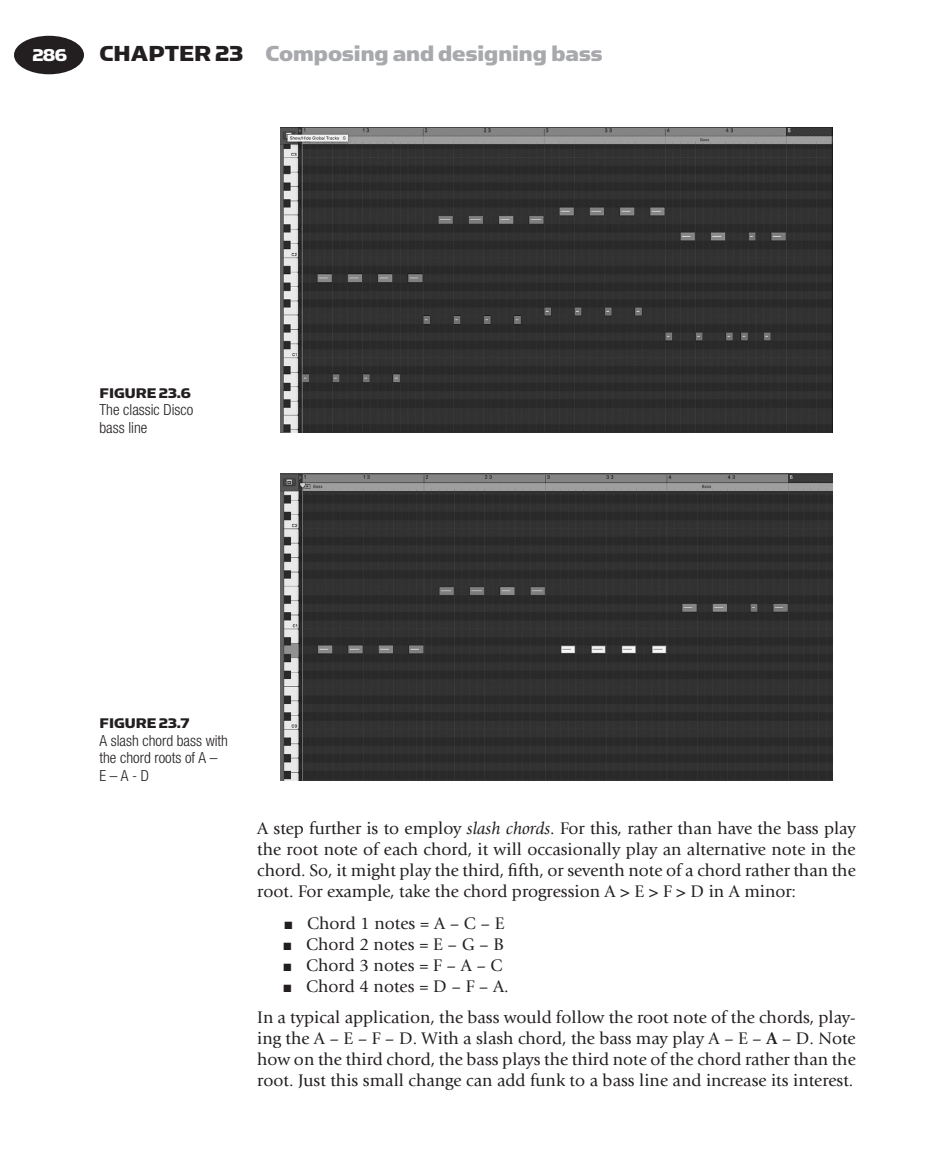
<style>
.page{position:relative;width:945px;height:1166px;background:#fff}
.page>*{position:absolute;margin:0;border:0;box-sizing:border-box;transform-origin:0 0}
.t1{font:24.5px "Simian Text Chimpanzee";color:#a8a9ad}
.t2{font:24.5px "Simian Display Chimpanzee";color:#231f20}
.t3{font:19.25px "Simian Text Chimpanzee";color:#fff}
.t4{font:17.5px/21px "Giovanni";color:#231f20;text-align:justify}
.t5{font:15.75px "Simian Text Chimpanzee";color:#231f20}
.t6{font:300 condensed 15.4px/17.5px "Helvetica Neue";color:#231f20}
.s1{font-family:"Simian Display Chimpanzee";color:#231f20}
.s2{font-style:italic}
.s3{font-weight:700}
</style>
<div class="page">
<div style="left:14px;top:36px;width:70px;height:38px;background:#231f20;border-radius:50%"></div>
<img style="left:280px;top:128px;width:553px;height:305px">
<img style="left:280px;top:473px;width:553px;height:308px">
<p class="t3" style="left:32px;top:43px;width:36px">286</p>
<h1 class="t2" style="left:100px;top:40px;width:32px">CHAPTER</h1>
<h1 class="t1" style="left:215px;top:39px;width:389px"><span class="s1">23</span> Composing and designing bass</h1>
<p class="t5" style="left:100px;top:384px;width:93px">FIGURE 23.6</p>
<p class="t6" style="left:100px;top:401px;width:95px">The classic Disco bass line</p>
<p class="t5" style="left:100px;top:714px;width:92px">FIGURE 23.7</p>
<p class="t6" style="left:100px;top:731px;width:130px">A slash chord bass with the chord roots of A –<br>E– A - D</p>
<p class="t4" style="left:257px;top:818px;width:600px">A step further is to employ <span class="s2">slash chords</span>. For this, rather than have the bass play the root note of each chord, it will occasionally play an alternative note in the chord. So, it might play the third, fifth, or seventh note of a chord rather than the root. For example, take the chord progression A &gt; E &gt; F &gt; D in A minor:</p>
<p class="t4" style="left:284px;top:912px;width:222px">■ Chord 1 notes = A – C – E</p>
<p class="t4" style="left:284px;top:933px;width:222px">■ Chord 2 notes = E – G – B</p>
<p class="t4" style="left:284px;top:954px;width:221px">■ Chord 3 notes = F – A – C</p>
<p class="t4" style="left:257px;top:970px;width:600px;line-height:31.5px;text-indent:26px">■ Chord 4 notes = D – F – A.<br>In a typical application, the bass would follow the root note of the chords, play-</p>
<p class="t4" style="left:257px;top:1028px;width:600px">ing the A – E – F – D. With a slash chord, the bass may play A – E – <span class="s3">A</span> – D. Note how on the third chord, the bass plays the third note of the chord rather than the root. Just this small change can add funk to a bass line and increase its interest.</p>
</div>
